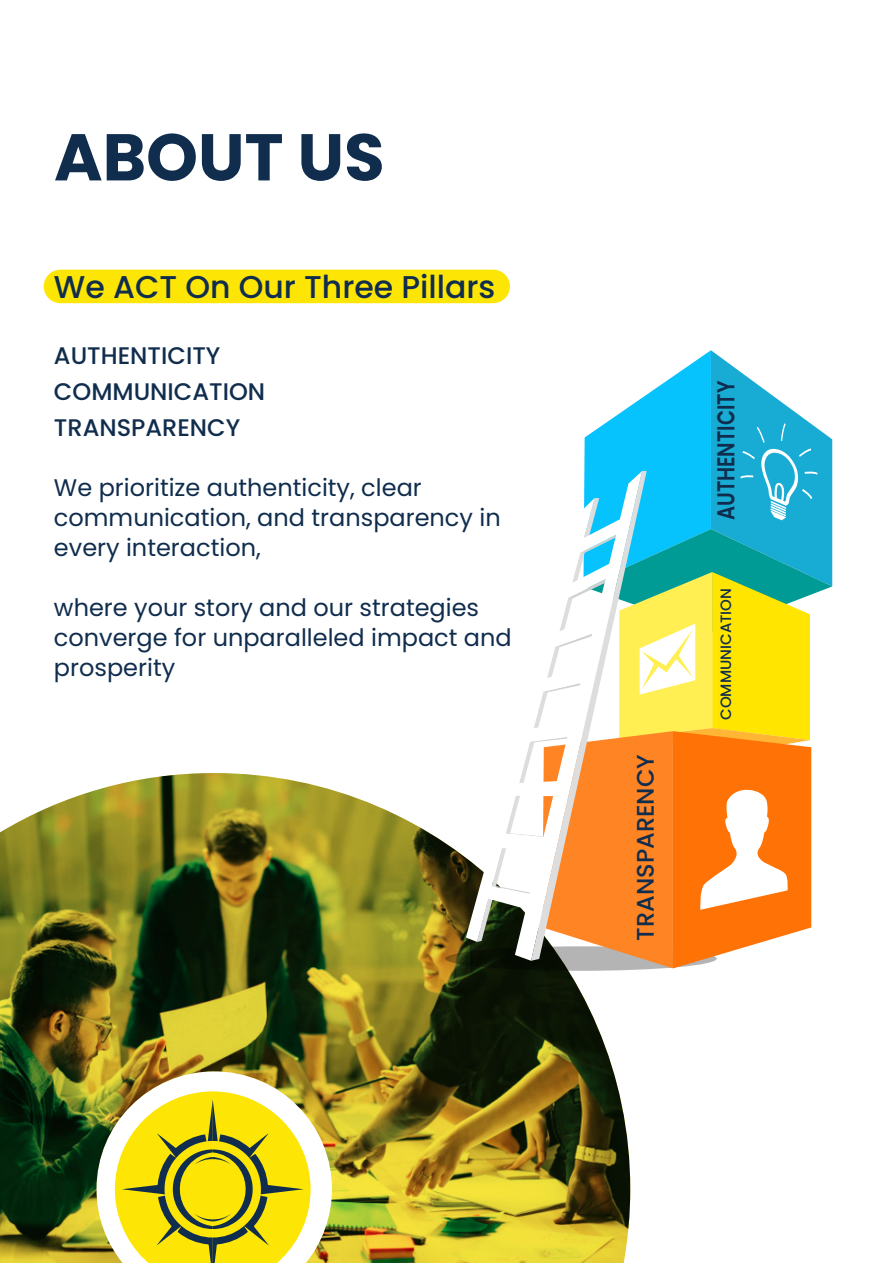
<style>
.page{position:relative;width:893px;height:1263px;background:#fff}
.page>*{position:absolute;margin:0;border:0;box-sizing:border-box;transform-origin:0 0}
.t1{font:700 66px "Poppins";color:#102d4e}
.t2{font:500 31.5px "Poppins";color:#102d4e}
.t3{font:600 24.45px "Poppins";color:#102d4e;scale:.81 1}
.t4{font:24px/30px "Poppins";color:#102d4e}
.t5{font:500 24px/36px "Poppins";color:#102d4e}
.t6{font:500 15px "Poppins";color:#102d4e}
</style>
<div class="page">
<div style="left:44px;top:270px;width:466px;height:33px;background:#fde505;border-radius:17px"></div>
<svg style="left:0;top:773px;width:630px;height:490px;background:#7e7b30"></svg>
<svg style="left:445px;top:946px;width:272px;height:25px"></svg>
<svg style="left:492px;top:350px;width:340px;height:618px"></svg>
<svg style="left:466px;top:471px;width:65px;height:490px"></svg>
<svg style="left:531px;top:471px;width:116px;height:490px"></svg>
<svg style="left:115px;top:1089px;width:199px;height:174px;background:#dcce36"></svg>
<h1 class="t1" style="left:54px;top:119px;width:332px">ABOUT US</h1>
<h2 class="t2" style="left:54px;top:268px;width:443px">We ACT On Our Three Pillars</h2>
<p class="t5" style="left:54px;top:337px;width:213px">AUTHENTICITY<br>COMMUNICATION<br>TRANSPARENCY</p>
<p class="t4" style="left:54px;top:472px;width:448px">We prioritize authenticity, clear communication, and transparency in every interaction,</p>
<p class="t4" style="left:54px;top:592px;width:459px">where your story and our strategies converge for unparalleled impact and prosperity</p>
<p class="t5" style="left:628px;top:940px;width:188px;rotate:-90deg">TRANSPARENCY</p>
<p class="t3" style="left:712px;top:520px;width:174px;rotate:-90deg">AUTHENTICITY</p>
<p class="t6" style="left:717px;top:720px;width:133px;rotate:-90deg">COMMUNICATION</p>
</div>
